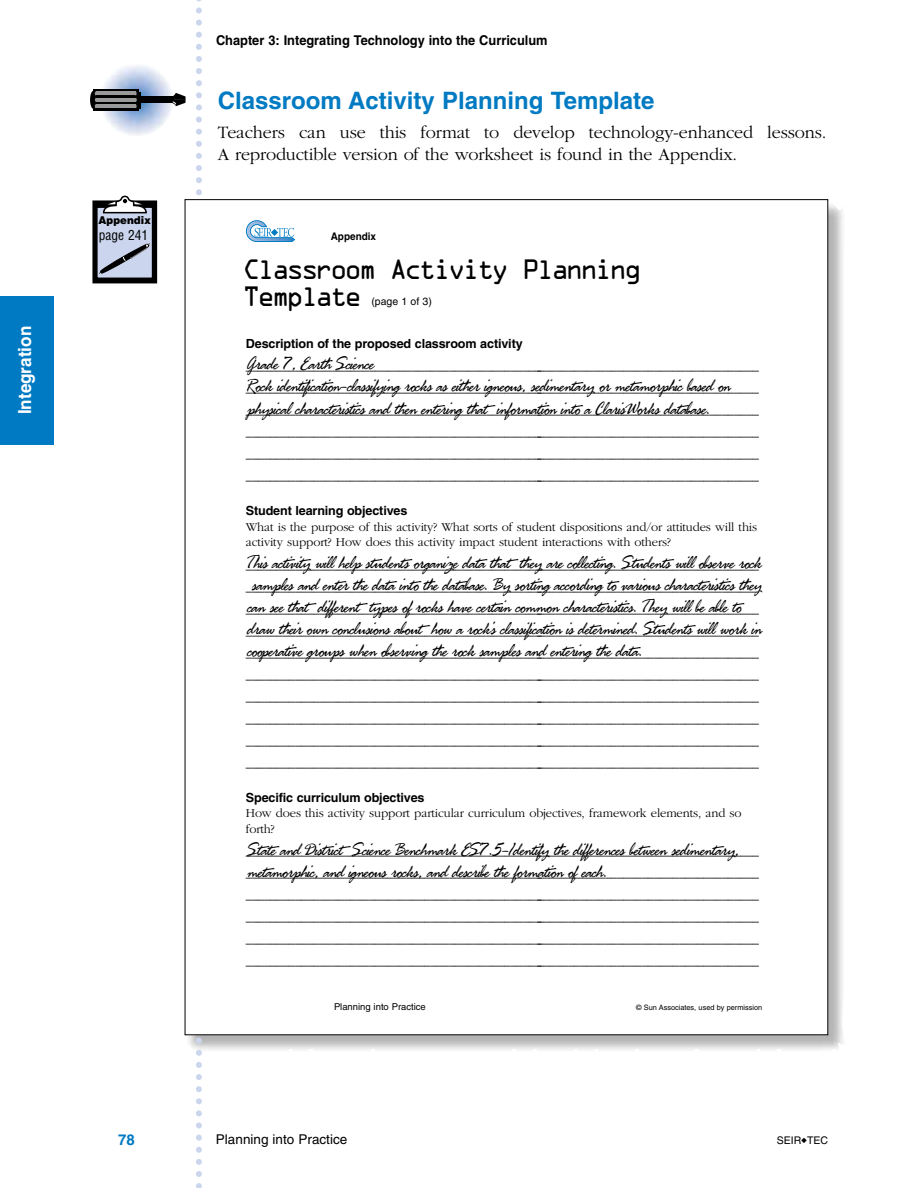
<style>
.page{position:relative;width:918px;height:1188px;background:#fff}
.page>*{position:absolute;margin:0;border:0;box-sizing:border-box;transform-origin:0 0}
.t1{font:25.2px/27.3px "OCRA";letter-spacing:-.145em;color:#000}
.t2{font:700 24px "Helvetica";color:#007ac2}
.t3{font:18.9px/22px "Fresh Script";letter-spacing:-.02em;color:#000}
.t4{font:300 18px/22.5px "Garamond";letter-spacing:-.005em;color:#000}
.t5{font:700 18px "Helvetica";color:#fff;scale:.95 1}
.t6{font:700 15px "Helvetica";color:#007ac2}
.t7{font:700 13.5px "Helvetica";color:#000;scale:.95 1}
.t8{font:13.5px "Helvetica";color:#000}
.t9{font:condensed 13.5px "Helvetica";color:#000}
.t10{font:300 12.6px/22px "Helvetica";color:#000;text-align:justify}
.t11{font:300 12.6px/15.8px "Garamond";letter-spacing:-.01em;color:#000}
.t12{font:700 12.6px "Helvetica";letter-spacing:-.01em;color:#000}
.t13{font:900 10.8px "Helvetica";color:#000;scale:.95 1}
.t14{font:10.5px "Helvetica";color:#000}
.t15{font:700 10.5px "Helvetica";color:#000;scale:.95 1}
.t16{font:9.45px "Helvetica";color:#000}
.t17{font:7.35px "Helvetica";color:#000}
</style>
<div class="page">
<img style="left:211px;top:201px;width:632px;height:849px">
<svg style="left:196px;top:0;width:6px;height:1188px"></svg>
<div style="left:0;top:296px;width:54px;height:148px;background:#007ac2"></div>
<div style="left:185px;top:209px;width:640px;height:826px;background:#fff"></div>
<svg style="left:246px;top:220px;width:49px;height:22px"></svg>
<div style="left:92px;top:200px;width:65px;height:83px;background:#000;border:2px solid #000"></div>
<div style="left:96px;top:206px;width:57px;height:73px;background:#cbd6ee;border:2px solid #000"></div>
<svg style="left:102px;top:195px;width:46px;height:19px"></svg>
<svg style="left:99px;top:244px;width:51px;height:30px"></svg>
<img style="left:100px;top:63px;width:73px;height:72px;border-radius:50%">
<div style="left:118px;top:97px;width:56px;height:6px;background:#000"></div>
<svg style="left:170px;top:93px;width:16px;height:13px"></svg>
<div style="left:93px;top:89px;width:45px;height:22px;background:#000"></div>
<div style="left:90px;top:91px;width:7px;height:18px;background:#000;border-radius:50%"></div>
<hr style="left:96px;top:98px;width:40px;height:4px;background:#999">
<hr style="left:96px;top:92px;width:40px;height:3px;background:#999">
<hr style="left:96px;top:104px;width:40px;height:4px;background:#999">
<svg style="left:95px;top:92px;width:1px;height:16px"></svg>
<svg style="left:135px;top:92px;width:5px;height:17px"></svg>
<h3 class="t5" style="left:18px;top:414px;width:94px;rotate:-90deg">Integration</h3>
<p class="t7" style="left:216px;top:35px;width:351px">Chapter 3: Integrating Technology into the Curriculum</p>
<p class="t13" style="left:99px;top:216px;width:57px">Appendix</p>
<p class="t9" style="left:99px;top:230px;width:51px">page 241</p>
<h2 class="t2" style="left:218px;top:92px;width:438px">Classroom Activity Planning Template</h2>
<h3 class="t4" style="left:218px;top:122px;width:610px">Teachers can use this format to develop technology-enhanced lessons.<br>A reproductible version of the worksheet is found in the Appendix.</h3>
<p class="t15" style="left:331px;top:233px;width:49px">Appendix</p>
<h1 class="t1" style="left:243px;top:259px;width:401px">Classroom Activity Planning<br>Template</h1>
<p class="t14" style="left:371px;top:298px;width:62px">(page 1 of 3)</p>
<p class="t12" style="left:246px;top:339px;width:278px">Description of the proposed classroom activity</p>
<p class="t10" style="left:246px;top:356px;width:515px">____________________________________________________________________________________ ____________________________________________________________________________________ ____________________________________________________________________________________ ____________________________________________________________________________________ ____________________________________________________________________________________ ____________________________________________________________________________________</p>
<p class="t12" style="left:246px;top:506px;width:163px">Student learning objectives</p>
<p class="t11" style="left:246px;top:520px;width:513px">What is the purpose of this activity? What sorts of student dispositions and/or attitudes will this activity support? How does this activity impact student interactions with others?</p>
<p class="t10" style="left:246px;top:554px;width:515px">____________________________________________________________________________________ ____________________________________________________________________________________ ____________________________________________________________________________________ ____________________________________________________________________________________ ____________________________________________________________________________________ ____________________________________________________________________________________ ____________________________________________________________________________________ ____________________________________________________________________________________ ____________________________________________________________________________________ ____________________________________________________________________________________</p>
<p class="t12" style="left:246px;top:793px;width:180px">Specific curriculum objectives</p>
<p class="t11" style="left:246px;top:806px;width:497px">How does this activity support particular curriculum objectives, framework elements, and so forth?</p>
<p class="t10" style="left:246px;top:841px;width:515px">____________________________________________________________________________________ ____________________________________________________________________________________ ____________________________________________________________________________________ ____________________________________________________________________________________ ____________________________________________________________________________________ ____________________________________________________________________________________</p>
<h3 class="t3" style="left:247px;top:356px;width:485px">Grade 7, Earth Science<br>Rock identification—classifying rocks as either igneous, sedimentary or metamorphic based on physical characteristics and then entering thatinformation into a ClarisWorks database.</h3>
<p class="t3" style="left:247px;top:554px;width:516px">This activity will help students organize data thatthey are collecting. Students will observe rock samples and enter the data into the database. By sorting according to various characteristics they can see thatdifferenttypes of rocks have certain common characteristics. They will be able to draw their own conclusions abouthow a rock’s classification is determined. Students will work in cooperative groups when observing the rock samples and entering the data.</p>
<h3 class="t3" style="left:247px;top:841px;width:494px">State and DistrictScience Benchmark ES7.5—Identify the differences between sedimentary, metamorphic, and igneous rocks, and describe the formation of each.</h3>
<p class="t16" style="left:334px;top:1003px;width:93px">Planning into Practice</p>
<p class="t17" style="left:636px;top:1005px;width:128px">© Sun Associates, used by permission</p>
<p class="t6" style="left:118px;top:1134px;width:18px">78</p>
<p class="t8" style="left:216px;top:1135px;width:133px">Planning into Practice</p>
<p class="t14" style="left:777px;top:1137px;width:53px">SEIR◆TEC</p>
</div>
